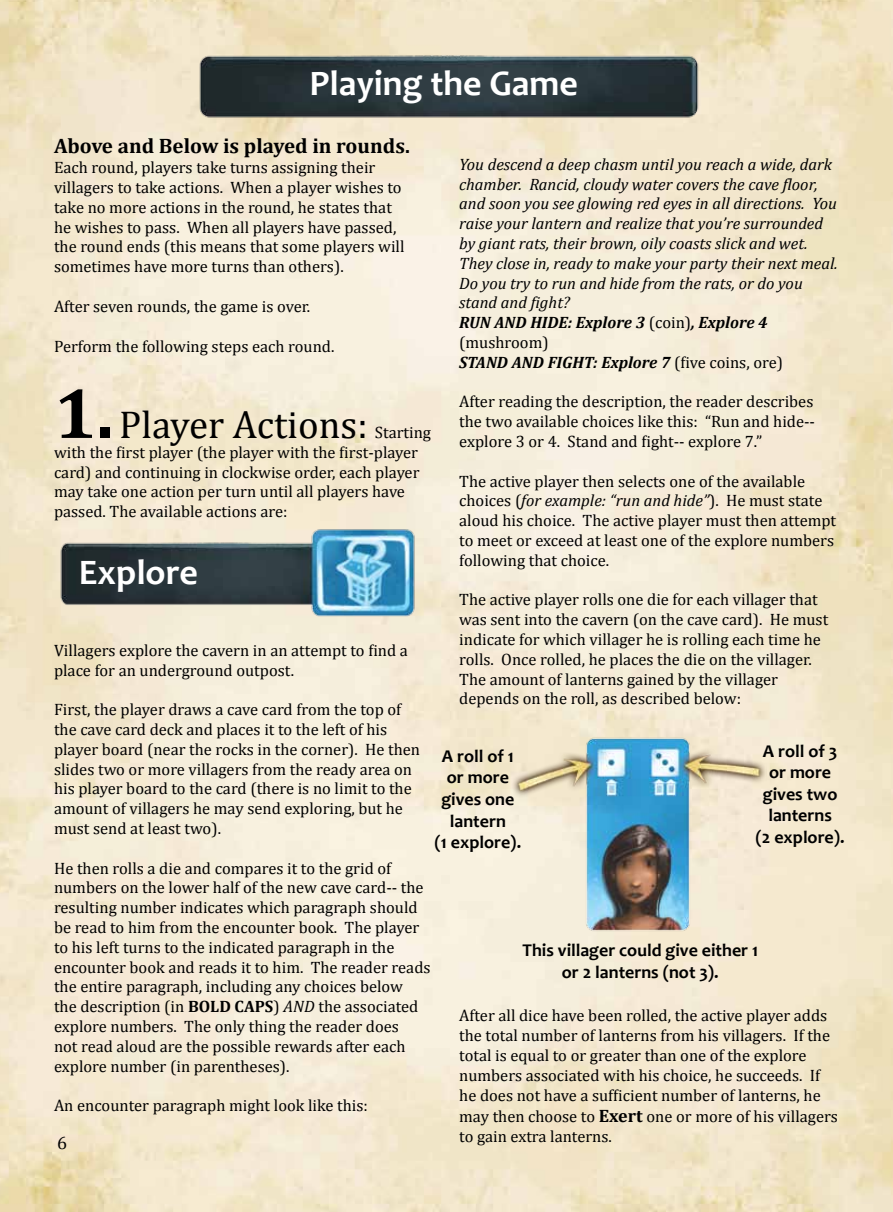
<style>
.page{position:relative;width:893px;height:1212px;background:#fff}
.page>*{position:absolute;margin:0;border:0;box-sizing:border-box;transform-origin:0 0}
.t1{font:39px "Cambria";color:#000}
.t2{font:700 36px "Candara";color:#fff}
.t3{font:700 21px "Cambria";color:#000}
.t4{font:700 18px/21.6px "Candara";color:#000;text-align:center}
.t5{font:18px "Cambria";color:#000}
.t6{font:16.5px/19.8px "Cambria";color:#000}
.t7{font:italic 16.5px/19.8px "Cambria";color:#000}
.s1{font-weight:700;font-size:72px}
.s2{font-weight:700}
.s3{font-style:normal}
.s4{font-style:italic}
.s5{font-weight:700;font-size:18px}
</style>
<div class="page">
<img style="left:182px;top:50px;width:528px;height:74px">
<img style="left:41px;top:526px;width:381px;height:93px">
<img style="left:511px;top:727px;width:256px;height:212px">
<h2 class="t2" style="left:309px;top:61px;width:270px">Playing the Game</h2>
<p class="t3" style="left:54px;top:131px;width:357px">Above and Below is played in rounds.</p>
<p class="t6" style="left:54px;top:158px;width:352px">Each round, players take turns assigning their villagers to take actions. When a player wishes to take no more actions in the round, he states that he wishes to pass. When all players have passed, the round ends (this means that some players will sometimes have more turns than others).</p>
<p class="t6" style="left:54px;top:296px;width:258px">After seven rounds, the game is over.</p>
<p class="t6" style="left:54px;top:336px;width:282px">Perform the following steps each round.</p>
<h1 class="t1" style="left:54px;top:402px;width:315px"><span class="s1">1.</span> Player Actions:</h1>
<p class="t7" style="left:459px;top:154px;width:380px">You descend a deep chasm until you reach a wide, dark chamber. Rancid, cloudy water covers the cave floor, and soon you see glowing red eyes in all directions. You raise your lantern and realize that you’re surrounded by giant rats, their brown, oily coasts slick and wet.<br>They close in, ready to make your party their next meal.<br>Do you try to run and hide from the rats, or do you stand and fight?<br><span class="s2">RUN AND HIDE: Explore 3</span> <span class="s3">(coin)</span><span class="s2">, Explore 4 </span><span class="s3">(mushroom)<br></span><span class="s2">STAND AND FIGHT: Explore 7</span> <span class="s3">(five coins, ore)</span></p>
<p class="t6" style="left:459px;top:392px;width:357px;text-align:justify">After reading the description, the reader describes the two available choices like this: “Run and hide-- explore 3 or 4. Stand and fight-- explore 7.”</p>
<p class="t6" style="left:459px;top:471px;width:378px">The active player then selects one of the available choices (<span class="s4">for example: “run and hide”</span>). He must state aloud his choice. The active player must then attempt to meet or exceed at least one of the explore numbers following that choice.</p>
<p class="t6" style="left:459px;top:590px;width:371px">The active player rolls one die for each villager that was sent into the cavern (on the cave card). He must indicate for which villager he is rolling each time he rolls. Once rolled, he places the die on the villager.<br>The amount of lanterns gained by the villager depends on the roll, as described below:</p>
<p class="t6" style="left:54px;top:422px;width:379px;text-indent:321px">Starting with the first player (the player with the first-player card) and continuing in clockwise order, each player may take one action per turn until all players have passed. The available actions are:</p>
<h2 class="t2" style="left:79px;top:550px;width:121px">Explore</h2>
<p class="t6" style="left:54px;top:640px;width:355px">Villagers explore the cavern in an attempt to find a place for an underground outpost.</p>
<p class="t6" style="left:54px;top:699px;width:368px">First, the player draws a cave card from the top of the cave card deck and places it to the left of his player board (near the rocks in the corner). He then slides two or more villagers from the ready area on his player board to the card (there is no limit to the amount of villagers he may send exploring, but he must send at least two).</p>
<p class="t6" style="left:54px;top:858px;width:378px">He then rolls a die and compares it to the grid of numbers on the lower half of the new cave card-- the resulting number indicates which paragraph should be read to him from the encounter book. The player to his left turns to the indicated paragraph in the encounter book and reads it to him. The reader reads the entire paragraph, including any choices below<br>the description (in <span class="s2">BOLD CAPS</span>) <span class="s4">AND</span> the associated explore numbers. The only thing the reader does<br>not read aloud are the possible rewards after each explore number (in parentheses).</p>
<p class="t6" style="left:54px;top:1095px;width:315px">An encounter paragraph might look like this:</p>
<p class="t4" style="left:755px;top:740px;width:91px">A roll of 3 or more gives two lanterns<br>(2 explore).</p>
<p class="t4" style="left:435px;top:745px;width:88px">A roll of 1 or more gives one lantern<br>(1 explore).</p>
<p class="t4" style="left:523px;top:939px;width:237px">This villager could give either 1 or 2 lanterns (not 3).</p>
<p class="t6" style="left:459px;top:1006px;width:372px">After all dice have been rolled, the active player adds the total number of lanterns from his villagers. If the total is equal to or greater than one of the explore numbers associated with his choice, he succeeds. If he does not have a sufficient number of lanterns, he</p>
<p class="t6" style="left:459px;top:1106px;width:380px">may then choose to <span class="s5">Exert</span> one or more of his villagers to gain extra lanterns.</p>
<p class="t5" style="left:57px;top:1132px;width:11px">6</p>
</div>
